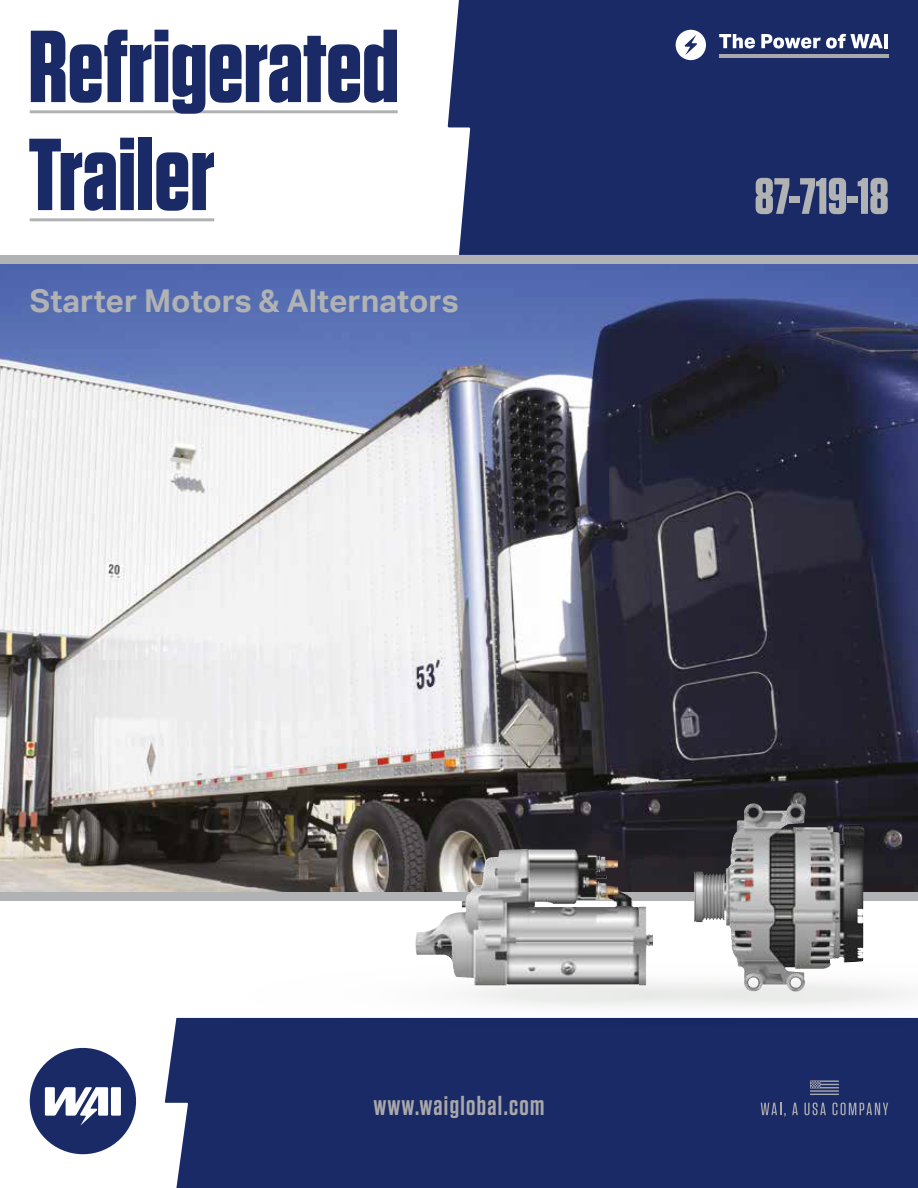
<style>
.page{position:relative;width:918px;height:1188px;background:#fff}
.page>*{position:absolute;margin:0;border:0;box-sizing:border-box;transform-origin:0 0}
.t1{font:700 102px/108px "Tungsten";color:#192a67}
.t2{font:700 51px "Tungsten";color:#b1b2b4}
.t3{font:700 31.5px "Aktiv Grotesk";color:#b1b2b4}
.t4{font:600 27px "Tungsten";letter-spacing:.05em;color:#a9a8aa}
</style>
<div class="page">
<img style="left:0;top:263px;width:918px;height:630px">
<div style="left:448px;top:0;width:470px;height:255px;background:#192a67"></div>
<div style="left:0;top:255px;width:918px;height:8px;background:#b1b2b4"></div>
<svg style="left:0;top:893px;width:918px;height:8px;fill:#b1b2b4"></svg>
<div style="left:165px;top:1035px;width:753px;height:153px;background:#192a67"></div>
<svg style="left:719px;top:34px;width:36px;height:15px"></svg>
<svg style="left:761px;top:34px;width:122px;height:15px"></svg>
<hr style="left:884px;top:34px;width:4px;height:14px;background:#fff">
<hr style="left:719px;top:55px;width:169px;height:3px;background:#a9a8aa">
<div style="left:676px;top:30px;width:30px;height:30px;background:#fff;border-radius:50%"></div>
<svg style="left:684px;top:35px;width:13px;height:20px"></svg>
<div style="left:30px;top:1048px;width:106px;height:106px;background:#192a67;border-radius:50%"></div>
<svg style="left:45px;top:1087px;width:76px;height:39px"></svg>
<svg style="left:761px;top:1103px;width:25px;height:14px"></svg>
<svg style="left:792px;top:1103px;width:6px;height:12px"></svg>
<svg style="left:804px;top:1103px;width:22px;height:12px"></svg>
<svg style="left:832px;top:1103px;width:56px;height:12px"></svg>
<svg style="left:810px;top:1080px;width:29px;height:15px"></svg>
<div style="left:174px;top:1017px;width:204px;height:18px;background:#192a67"></div>
<svg style="left:378px;top:954px;width:540px;height:81px"></svg>
<img style="left:415px;top:849px;width:238px;height:136px">
<img style="left:730px;top:803px;width:63px;height:58px">
<hr style="left:30px;top:218px;width:184px;height:3px;background:#b1b2b4">
<hr style="left:30px;top:110px;width:368px;height:3px;background:#b1b2b4">
<h1 class="t1" style="left:28px;top:16px;width:372px">Refrigerated<br>Trailer</h1>
<p class="t3" style="left:30px;top:282px;width:430px">Starter Motors &amp; Alternators</p>
<h2 class="t2" style="left:755px;top:169px;width:136px">87-719-18</h2>
<p class="t4" style="left:373px;top:1092px;width:173px">www.waiglobal.com</p>
</div>
